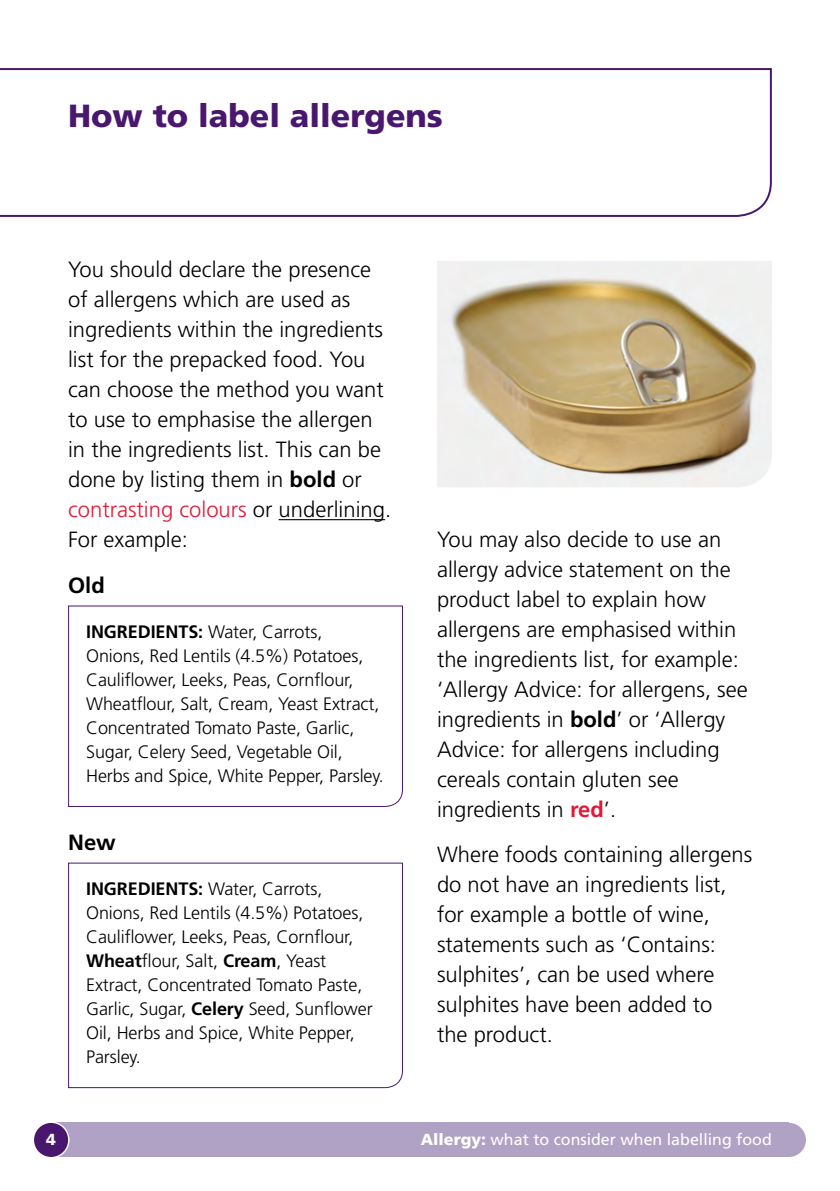
<style>
.page{position:relative;width:840px;height:1191px;background:#fff}
.page>*{position:absolute;margin:0;border:0;box-sizing:border-box;transform-origin:0 0}
._03_-_Section_head-w{font:900 32px "Frutiger";color:#49176d}
._01_-_Main_text{font:300 22px/30px "Frutiger";color:#000}
._01_-_main_text_-_No{font:700 22px "Frutiger";color:#000}
.t1{font:300 18px/24px "Frutiger";letter-spacing:-.005em;color:#000}
.t2{font:16px "Frutiger";color:#fff}
.t3{font:900 16px "Frutiger";color:#fff}
.s1{font-weight:700}
.s2{color:#e31837}
.s3{font-weight:700;color:#e31837}
.s4{font-weight:900}
</style>
<div class="page">
<div style="left:51px;top:1123px;width:737px;height:34px;background:#b0a2c5"></div>
<div style="left:33px;top:1122px;width:36px;height:35px;background:#49176d;border-radius:50%"></div>
<div style="left:33px;top:1121px;width:36px;height:37px;border:1px solid #fff;border-radius:50%"></div>
<div style="left:771px;top:1123px;width:34px;height:34px;background:#b0a2c5;border-radius:50%"></div>
<hr style="left:278px;top:519px;width:107px;height:1px;background:#000">
<svg style="left:68px;top:605px;width:335px;height:202px"></svg>
<svg style="left:68px;top:862px;width:335px;height:226px"></svg>
<svg style="left:0;top:68px;width:772px;height:149px"></svg>
<img style="left:437px;top:261px;width:334px;height:226px">
<p class="_03_-_Section_head-w" style="left:68px;top:96px;width:376px">How to label allergens</p>
<p class="_01_-_Main_text" style="left:68px;top:255px;width:320px">You should declare the presence of allergens which are used as ingredients within the ingredients list for the prepacked food. You can choose the method you want to use to emphasise the allergen in the ingredients list. This can be done by listing them in <span class="s1">bold</span> or <span class="s2">contrasting colours</span> or underlining.<br>For example:</p>
<h1 class="_01_-_main_text_-_No" style="left:68px;top:572px;width:38px">Old</h1>
<p class="t1" style="left:86px;top:619px;width:296px"><span class="s1">INGREDIENTS:</span> Water, Carrots, Onions, Red Lentils (4. 5%) Potatoes, Cauliflower, Leeks, Peas, Cornflour, Wheatflour, Salt, Cream, Yeast Extract, Concentrated Tomato Paste, Garlic, Sugar, Celery Seed, Vegetable Oil, Herbs and Spice, White Pepper, Parsley.</p>
<p class="_01_-_main_text_-_No" style="left:68px;top:829px;width:49px">New</p>
<p class="t1" style="left:86px;top:876px;width:288px"><span class="s1">INGREDIENTS:</span> Water, Carrots,<br>Onions, Red Lentils (4. 5%) Potatoes,<br>Cauliflower, Leeks, Peas, Cornflour,<br><span class="s1">Wheat</span>flour, Salt, <span class="s1">Cream</span>, Yeast<br>Extract, Concentrated Tomato Paste,<br>Garlic, Sugar, <span class="s1">Celery</span> Seed, Sunflower<br>Oil, Herbs and Spice, White Pepper,<br>Parsley.</p>
<p class="_01_-_Main_text" style="left:437px;top:525px;width:312px">You may also decide to use an allergy advice statement on the product label to explain how allergens are emphasised within the ingredients list, for example: ‘Allergy Advice: for allergens, see ingredients in <span class="s1">bold</span>’ or ‘Allergy<br>Advice: for allergens including cereals contain gluten see ingredients in <span class="s3">red</span>’.</p>
<p class="_01_-_Main_text" style="left:437px;top:840px;width:316px">Where foods containing allergens do not have an ingredients list, for example a bottle of wine, statements such as ‘Contains: sulphites’, can be used where sulphites have been added to<br>the product.</p>
<p class="t3" style="left:46px;top:1130px;width:11px">4</p>
<p class="t2" style="left:420px;top:1130px;width:352px"><span class="s4">Allergy:</span> what to consider when labelling food</p>
</div>
